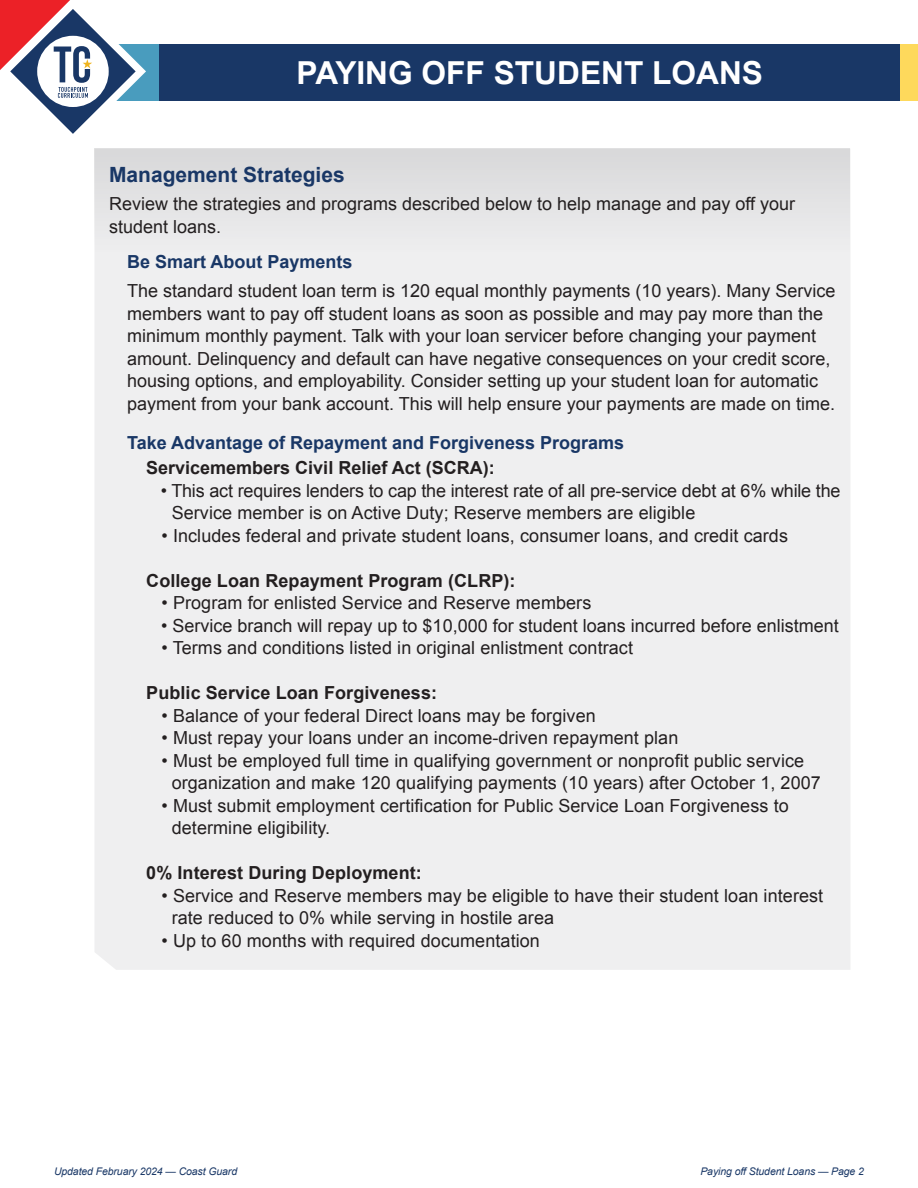
<style>
.page{position:relative;width:918px;height:1188px;background:#fff}
.page>*{position:absolute;margin:0;border:0;box-sizing:border-box;transform-origin:0 0}
.t1{font:700 31.65px "Arial";color:#fff}
.t2{font:700 21px "Arial";color:#193766}
.t3{font:18px/22.5px "Arial";letter-spacing:.005em;color:#231f20}
.t4{font:700 18px "Arial";letter-spacing:.005em;color:#231f20}
.t5{font:700 18px "Arial";color:#193766}
.t6{font:italic 10.5px "Arial";letter-spacing:-.01em;color:#193766}
</style>
<div class="page">
<div style="left:95px;top:278px;width:755px;height:692px;background:#efeff0"></div>
<div style="left:94px;top:148px;width:756px;height:130px;background:#e6e6e7"></div>
<div style="left:74px;top:44px;width:844px;height:56px;background:#193766"></div>
<div style="left:95px;top:44px;width:64px;height:56px;background:#499cbe"></div>
<div style="left:901px;top:44px;width:17px;height:56px;background:#fed95c"></div>
<svg style="left:0;top:0;width:156px;height:155px"></svg>
<p class="t1" style="left:297px;top:52px;width:468px">PAYING OFF STUDENT LOANS</p>
<p class="t2" style="left:109px;top:161px;width:237px">Management Strategies</p>
<p class="t3" style="left:109px;top:193px;width:688px">Review the strategies and programs described below to help manage and pay off your student loans.</p>
<p class="t5" style="left:127px;top:249px;width:227px">Be Smart About Payments</p>
<p class="t3" style="left:127px;top:280px;width:710px">The standard student loan term is 120 equal monthly payments (10 years). Many Service members want to pay off student loans as soon as possible and may pay more than the minimum monthly payment. Talk with your loan servicer before changing your payment amount. Delinquency and default can have negative consequences on your credit score, housing options, and employability. Consider setting up your student loan for automatic payment from your bank account. This will help ensure your payments are made on time.</p>
<p class="t5" style="left:127px;top:431px;width:499px">Take Advantage of Repayment and Forgiveness Programs</p>
<p class="t4" style="left:146px;top:456px;width:350px">Servicemembers Civil Relief Act (SCRA):</p>
<p class="t3" style="left:172px;top:479px;width:670px;text-indent:-11px">• This act requires lenders to cap the interest rate of all pre-service debt at 6% while the<br>Service member is on Active Duty; Reserve members are eligible</p>
<p class="t3" style="left:162px;top:524px;width:628px">• Includes federal and private student loans, consumer loans, and credit cards</p>
<p class="t4" style="left:146px;top:569px;width:371px">College Loan Repayment Program (CLRP):</p>
<p class="t3" style="left:162px;top:592px;width:431px">• Program for enlisted Service and Reserve members</p>
<p class="t3" style="left:161px;top:614px;width:679px">• Service branch will repay up to $10,000 for student loans incurred before enlistment</p>
<p class="t3" style="left:162px;top:637px;width:473px">• Terms and conditions listed in original enlistment contract</p>
<p class="t4" style="left:146px;top:681px;width:292px">Public Service Loan Forgiveness:</p>
<p class="t3" style="left:162px;top:704px;width:436px">• Balance of your federal Direct loans may be forgiven</p>
<p class="t3" style="left:162px;top:727px;width:518px">• Must repay your loans under an income-driven repayment plan</p>
<p class="t3" style="left:172px;top:749px;width:651px;text-indent:-10px">• Must be employed full time in qualifying government or nonprofit public service organization and make 120 qualifying payments (10 years) after October 1, 2007</p>
<p class="t3" style="left:172px;top:794px;width:619px;text-indent:-10px">• Must submit employment certification for Public Service Loan Forgiveness to determine eligibility.</p>
<p class="t4" style="left:146px;top:861px;width:277px">0% Interest During Deployment:</p>
<p class="t3" style="left:172px;top:884px;width:653px;text-indent:-10px">• Service and Reserve members may be eligible to have their student loan interest rate reduced to 0% while serving in hostile area</p>
<p class="t3" style="left:162px;top:929px;width:380px">• Up to 60 months with required documentation</p>
<p class="t6" style="left:54px;top:1164px;width:185px">Updated February 2024 — Coast Guard</p>
<p class="t6" style="left:700px;top:1164px;width:165px">Paying off Student Loans — Page 2</p>
</div>
